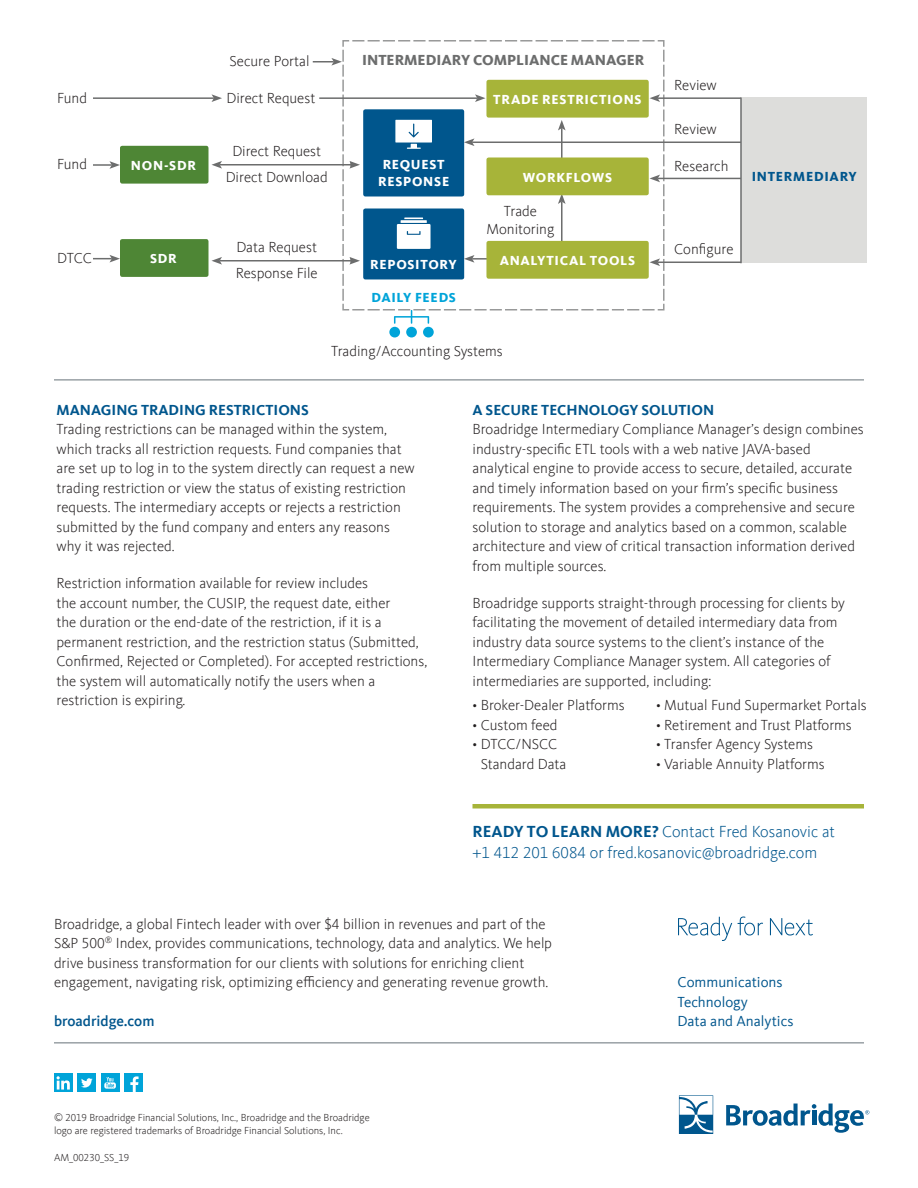
<style>
.page{position:relative;width:918px;height:1188px;background:#fff}
.page>*{position:absolute;margin:0;border:0;box-sizing:border-box;transform-origin:0 0}
.Head{font:300 16.5px/21px "Kievit Offc";color:#00568d}
.Body{font:300 15px/19.5px "Kievit Offc";color:#231f20}
.Head-2{font:700 15px "Kievit Offc";color:#00568d}
.Capabilities{font:15px "Kievit Offc";color:#00568d}
.Diagram_title{font:800 15px "Kievit Offc";color:#6c6d6d}
.Capabilities-2{font:500 15px "Kievit Offc";color:#00568d}
.Eyebrow{font:800 13.5px/16.5px "Kievit Offc";letter-spacing:.05em;color:#fff;text-align:center}
.Eyebrow-2{font:800 13.5px "Kievit Offc";letter-spacing:.05em;color:#00568d}
.Eyebrow-3{font:800 13.5px "Kievit Offc";letter-spacing:.045em;color:#00a4d9}
.Legal_text{font:300 10.5px "Kievit Offc";color:#231f20}
.s1{font-weight:700}
</style>
<div class="page">
<svg style="left:342px;top:40px;width:323px;height:271px"></svg>
<div style="left:363px;top:208px;width:101px;height:71px;background:#00568d;border-radius:2px"></div>
<div style="left:363px;top:109px;width:101px;height:87px;background:#00568d;border-radius:2px"></div>
<hr style="left:658px;top:97px;width:83px;height:2px;background:#6c6d6d">
<hr style="left:561px;top:128px;width:2px;height:49px;background:#6c6d6d">
<svg style="left:558px;top:120px;width:8px;height:10px"></svg>
<hr style="left:561px;top:202px;width:2px;height:52px;background:#6c6d6d">
<svg style="left:558px;top:195px;width:8px;height:9px"></svg>
<svg style="left:93px;top:255px;width:27px;height:8px"></svg>
<svg style="left:93px;top:161px;width:27px;height:8px"></svg>
<hr style="left:93px;top:97px;width:121px;height:2px;background:#6c6d6d">
<svg style="left:212px;top:94px;width:10px;height:8px"></svg>
<hr style="left:658px;top:178px;width:83px;height:1px;background:#6c6d6d">
<hr style="left:472px;top:142px;width:281px;height:1px;background:#6c6d6d">
<svg style="left:464px;top:138px;width:10px;height:8px"></svg>
<hr style="left:319px;top:97px;width:158px;height:2px;background:#6c6d6d">
<svg style="left:475px;top:94px;width:11px;height:8px"></svg>
<hr style="left:313px;top:61px;width:21px;height:2px;background:#6c6d6d">
<svg style="left:464px;top:255px;width:22px;height:8px"></svg>
<hr style="left:220px;top:164px;width:132px;height:2px;background:#6c6d6d">
<svg style="left:212px;top:161px;width:10px;height:8px"></svg>
<hr style="left:220px;top:260px;width:132px;height:2px;background:#6c6d6d">
<svg style="left:212px;top:257px;width:10px;height:8px"></svg>
<svg style="left:331px;top:50px;width:29px;height:252px"></svg>
<hr style="left:658px;top:262px;width:83px;height:1px;background:#6c6d6d">
<svg style="left:650px;top:48px;width:15px;height:253px"></svg>
<svg style="left:678px;top:917px;width:54px;height:24px"></svg>
<svg style="left:738px;top:917px;width:25px;height:19px"></svg>
<svg style="left:770px;top:918px;width:43px;height:18px"></svg>
<svg style="left:726px;top:1104px;width:143px;height:29px"></svg>
<svg style="left:679px;top:1095px;width:34px;height:39px"></svg>
<hr style="left:54px;top:380px;width:810px;height:1px;background:#667279">
<hr style="left:54px;top:1042px;width:810px;height:1px;background:#667279">
<div style="left:78px;top:1074px;width:18px;height:18px;background:#00a4d9"></div>
<svg style="left:81px;top:1078px;width:12px;height:10px"></svg>
<div style="left:101px;top:1074px;width:18px;height:18px;background:#00a4d9"></div>
<svg style="left:104px;top:1077px;width:12px;height:12px"></svg>
<div style="left:54px;top:1074px;width:19px;height:18px;background:#00a4d9"></div>
<svg style="left:57px;top:1076px;width:13px;height:14px"></svg>
<div style="left:124px;top:1074px;width:19px;height:18px;background:#00a4d9"></div>
<svg style="left:130px;top:1076px;width:9px;height:16px"></svg>
<hr style="left:472px;top:804px;width:392px;height:4px;background:#a7b439">
<div style="left:486px;top:80px;width:163px;height:38px;background:#a7b439;border-radius:2px"></div>
<div style="left:120px;top:146px;width:88px;height:38px;background:#4e8635;border-radius:2px"></div>
<div style="left:120px;top:239px;width:88px;height:38px;background:#4e8635;border-radius:2px"></div>
<div style="left:486px;top:158px;width:163px;height:37px;background:#a7b439;border-radius:2px"></div>
<div style="left:486px;top:241px;width:163px;height:38px;background:#a7b439;border-radius:2px"></div>
<svg style="left:397px;top:218px;width:34px;height:31px"></svg>
<svg style="left:352px;top:309px;width:304px;height:15px"></svg>
<div style="left:389px;top:327px;width:11px;height:10px;background:#00a4d9;border-radius:50%"></div>
<div style="left:406px;top:327px;width:11px;height:10px;background:#00a4d9;border-radius:50%"></div>
<div style="left:423px;top:327px;width:11px;height:11px;background:#00a4d9;border-radius:50%"></div>
<svg style="left:395px;top:120px;width:37px;height:29px"></svg>
<div style="left:741px;top:98px;width:125px;height:165px;background:#dddddb"></div>
<hr style="left:740px;top:98px;width:2px;height:165px;background:#6c6d6d">
<p class="Body" style="left:230px;top:52px;width:82px">Secure Portal</p>
<p class="Diagram_title" style="left:362px;top:51px;width:284px">INTERMEDIARY COMPLIANCE MANAGER</p>
<p class="Body" style="left:674px;top:75px;width:44px">Review</p>
<p class="Body" style="left:57px;top:88px;width:32px">Fund</p>
<p class="Body" style="left:226px;top:88px;width:90px">Direct Request</p>
<p class="Eyebrow" style="left:493px;top:91px;width:150px">TRADE RESTRICTIONS</p>
<p class="Body" style="left:674px;top:120px;width:44px">Review</p>
<p class="Body" style="left:57px;top:154px;width:32px">Fund</p>
<p class="Eyebrow" style="left:131px;top:157px;width:67px">NON-SDR</p>
<p class="Body" style="left:232px;top:141px;width:90px">Direct Request</p>
<p class="Body" style="left:226px;top:167px;width:103px">Direct Download</p>
<p class="Eyebrow" style="left:378px;top:156px;width:73px">REQUEST<br>RESPONSE</p>
<p class="Eyebrow" style="left:523px;top:169px;width:91px">WORKFLOWS</p>
<p class="Body" style="left:674px;top:156px;width:56px">Research</p>
<p class="Eyebrow-2" style="left:752px;top:169px;width:107px">INTERMEDIARY</p>
<p class="Body" style="left:487px;top:203px;width:69px;line-height:18px;text-align:center">Trade<br>Monitoring</p>
<p class="Body" style="left:57px;top:249px;width:36px">DTCC</p>
<p class="Eyebrow" style="left:150px;top:250px;width:28px">SDR</p>
<p class="Body" style="left:237px;top:237px;width:82px">Data Request</p>
<p class="Body" style="left:236px;top:263px;width:84px">Response File</p>
<p class="Eyebrow" style="left:370px;top:256px;width:88px">REPOSITORY</p>
<p class="Eyebrow-3" style="left:371px;top:290px;width:86px">DAILY FEEDS</p>
<p class="Eyebrow" style="left:500px;top:252px;width:137px">ANALYTICAL TOOLS</p>
<p class="Body" style="left:674px;top:240px;width:61px">Configure</p>
<p class="Body" style="left:331px;top:342px;width:173px">Trading/Accounting Systems</p>
<p class="Head-2" style="left:57px;top:401px;width:254px">MANAGING TRADING RESTRICTIONS</p>
<p class="Body" style="left:57px;top:420px;width:360px">Trading restrictions can be managed within the system, which tracks all restriction requests. Fund companies that are set up to log in to the system directly can request a new trading restriction or view the status of existing restriction requests. The intermediary accepts or rejects a restriction submitted by the fund company and enters any reasons why it was rejected.</p>
<p class="Body" style="left:57px;top:574px;width:372px">Restriction information available for review includes<br>the account number, the CUSIP, the request date, either<br>the duration or the end-date of the restriction, if it is a permanent restriction, and the restriction status (Submitted, Confirmed, Rejected or Completed). For accepted restrictions, the system will automatically notify the users when a restriction is expiring.</p>
<p class="Head-2" style="left:472px;top:401px;width:243px">A SECURE TECHNOLOGY SOLUTION</p>
<p class="Body" style="left:472px;top:420px;width:393px">Broadridge Intermediary Compliance Manager’s design combines industry-specific ETL tools with a web native JAVA-based analytical engine to provide access to secure, detailed, accurate and timely information based on your firm’s specific business requirements. The system provides a comprehensive and secure solution to storage and analytics based on a common, scalable architecture and view of critical transaction information derived from multiple sources.</p>
<p class="Body" style="left:472px;top:593px;width:374px">Broadridge supports straight-through processing for clients by facilitating the movement of detailed intermediary data from industry data source systems to the client’s instance of the Intermediary Compliance Manager system. All categories of intermediaries are supported, including:</p>
<p class="Body" style="left:472px;top:696px;width:154px">• Broker-Dealer Platforms</p>
<p class="Body" style="left:472px;top:715px;width:86px">• Custom feed</p>
<p class="Body" style="left:481px;top:735px;width:87px;text-indent:-8px">• DTCC/NSCC<br>Standard Data</p>
<p class="Body" style="left:656px;top:696px;width:212px">• Mutual Fund Supermarket Portals</p>
<p class="Body" style="left:656px;top:715px;width:197px">• Retirement and Trust Platforms</p>
<p class="Body" style="left:656px;top:735px;width:159px">• Transfer Agency Systems</p>
<p class="Body" style="left:656px;top:754px;width:170px">• Variable Annuity Platforms</p>
<p class="Head" style="left:472px;top:821px;width:364px"><span class="s1">READY TO LEARN MORE?</span> Contact Fred Kosanovic at +1 412 201 6084 or fred.kosanovic@broadridge.com</p>
<p class="Body" style="left:54px;top:914px;width:500px">Broadridge, a global Fintech leader with over $4 billion in revenues and part of the S&amp;P 500<sup>®</sup> Index, provides communications, technology, data and analytics. We help drive business transformation for our clients with solutions for enriching client engagement, navigating risk, optimizing efficiency and generating revenue growth.</p>
<p class="Capabilities-2" style="left:54px;top:1012px;width:102px">broadridge.com</p>
<p class="Legal_text" style="left:54px;top:1111px;width:317px">© 2019 Broadridge Financial Solutions, Inc., Broadridge and the Broadridge</p>
<p class="Legal_text" style="left:54px;top:1125px;width:290px">logo are registered trademarks of Broadridge Financial Solutions, Inc.</p>
<p class="Legal_text" style="left:54px;top:1152px;width:77px">AM_00230_SS_19</p>
<p class="Capabilities" style="left:678px;top:974px;width:107px">Communications</p>
<p class="Capabilities" style="left:678px;top:993px;width:72px">Technology</p>
<p class="Capabilities" style="left:678px;top:1013px;width:118px">Data and Analytics</p>
</div>
